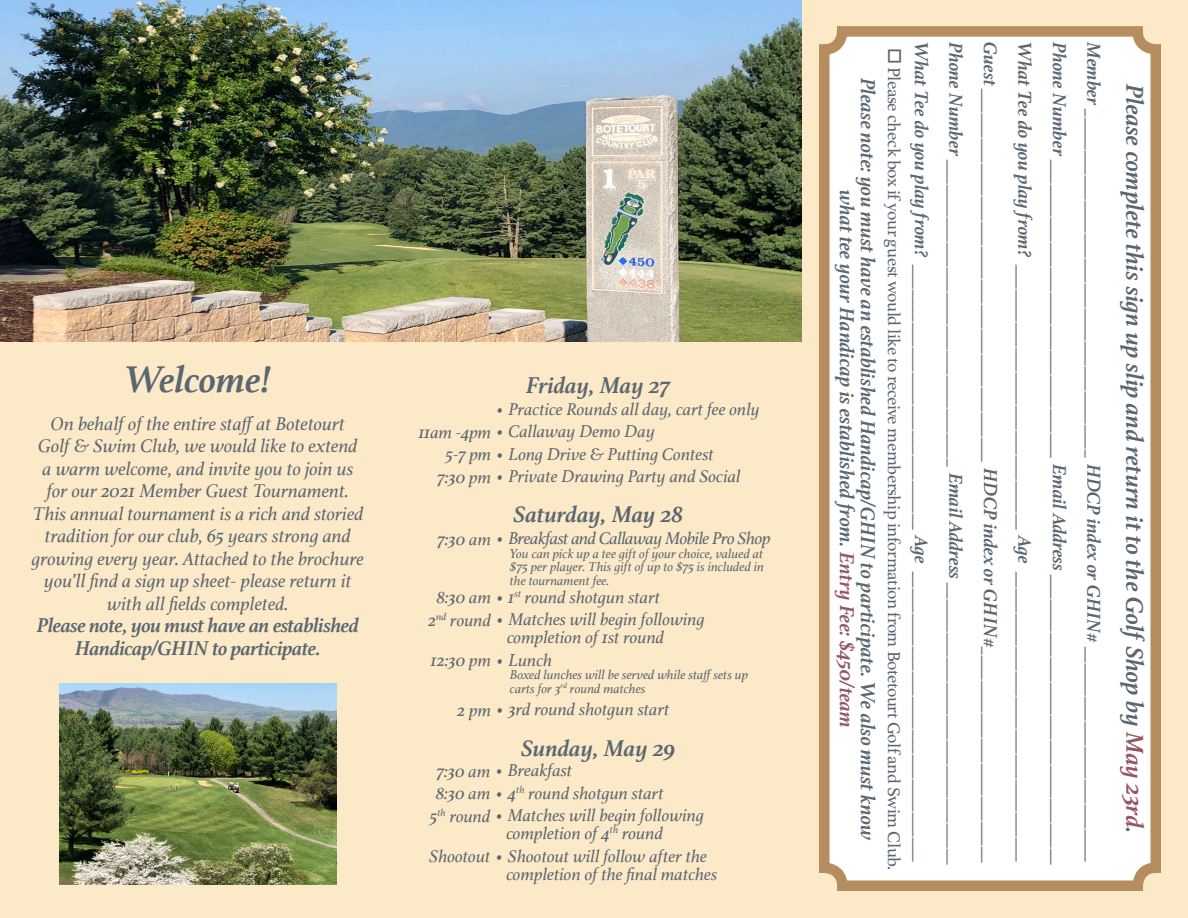
<style>
.page{position:relative;width:1188px;height:918px;background:#fff}
.page>*{position:absolute;margin:0;border:0;box-sizing:border-box;transform-origin:0 0}
.t1{font:italic 700 39px "Athelas";letter-spacing:-.005em;color:#5a6670}
.t2{font:italic 700 25.5px "Athelas";color:#5a6670}
.t3{font:italic 700 24px "Athelas";color:#5a6670}
.t4{font:italic 700 22.5px/34.5px "Athelas";color:#5a6670}
.t5{font:italic 700 21px/22.5px "Athelas";letter-spacing:-.01em;color:#5a6670;text-align:center}
.t6{font:italic 19.5px/22.5px "Athelas";color:#5a6670;text-align:center}
.t7{font:italic 18px/18px "Athelas";color:#5a6670}
.t8{font:18px "Athelas";letter-spacing:-.02em;color:#5a6670}
.t9{font:italic 18px "Athelas";letter-spacing:-.03em;color:#5a6670}
.t10{font:italic 13.5px/13.5px "Athelas";color:#5a6670;text-align:justify}
.s1{color:#945565}
.s2{font-size:19.5px}
</style>
<div class="page">
<div style="left:796px;top:0;width:392px;height:918px;background:#fce9c8"></div>
<img style="left:0;top:0;width:801px;height:342px">
<div style="left:0;top:342px;width:808px;height:562px;background:#fce9c8"></div>
<div style="left:0;top:891px;width:1188px;height:27px;background:#fce9c8"></div>
<img style="left:60px;top:683px;width:276px;height:202px">
<div style="left:824px;top:31px;width:332px;height:855px;background:#fff;border-radius:18px"></div>
<div style="left:819px;top:26px;width:342px;height:865px;border:10px solid #b68d5f;border-radius:18px"></div>
<p class="t1" style="left:125px;top:348px;width:147px">Welcome!</p>
<p class="t6" style="left:32px;top:412px;width:334px">On behalf of the entire staff at Botetourt<br>Golf &amp; Swim Club, we would like to extend a warm welcome, and invite you to join us for our 2021 Member Guest Tournament.<br>This annual tournament is a rich and storied tradition for our club, 65 years strong and growing every year. Attached to the brochure you’ll find a sign up sheet- please return it with all fields completed.</p>
<p class="t5" style="left:37px;top:614px;width:324px">Please note, you must have an established<br>Handicap/GHIN to participate.</p>
<p class="t3" style="left:526px;top:366px;width:146px">Friday, May 27</p>
<p class="t7" style="left:496px;top:400px;width:266px">• Practice Rounds all day, cart fee only</p>
<p class="t7" style="left:419px;top:422px;width:238px">11am -4pm • Callaway Demo Day</p>
<p class="t7" style="left:446px;top:445px;width:269px">5-7 pm • Long Drive &amp; Putting Contest</p>
<p class="t7" style="left:437px;top:467px;width:305px">7:30 pm • Private Drawing Party and Social</p>
<p class="t3" style="left:513px;top:495px;width:172px">Saturday, May 28</p>
<p class="t9" style="left:438px;top:524px;width:334px">7:30 am • Breakfast and Callaway Mobile Pro Shop</p>
<p class="t10" style="left:510px;top:546px;width:256px">You can pick up a tee gift of your choice, valued at $75 per player. This gift of up to $75 is included in the tournament fee.</p>
<p class="t7" style="left:437px;top:588px;width:225px">8:30 am • 1<sup>st</sup> round shotgun start</p>
<p class="t7" style="left:428px;top:610px;width:278px">2<sup>nd</sup> round • Matches will begin following</p>
<p class="t7" style="left:507px;top:628px;width:159px">completion of 1st round</p>
<p class="t7" style="left:431px;top:651px;width:123px">12:30 pm • Lunch</p>
<p class="t10" style="left:510px;top:668px;width:240px">Boxed lunches will be served while staff sets up carts for 3<sup>rd</sup> round matches</p>
<p class="t7" style="left:457px;top:700px;width:214px">2 pm • 3rd round shotgun start</p>
<p class="t3" style="left:521px;top:729px;width:156px">Sunday, May 29</p>
<p class="t7" style="left:437px;top:761px;width:137px">7:30 am • Breakfast</p>
<p class="t7" style="left:436px;top:783px;width:229px">8:30 am • 4<sup>th</sup> round shotgun start</p>
<p class="t7" style="left:506px;top:806px;width:199px;text-indent:-76px">5<sup>th</sup> round • Matches will begin following completion of 4<sup>th</sup> round</p>
<p class="t7" style="left:506px;top:846px;width:212px;text-indent:-77px">Shootout • Shootout will follow after the completion of the final matches</p>
<p class="t8" style="left:908px;top:48px;width:824px;rotate:90deg">□ Please check box if your guest would like to receive membership information from Botetourt Golf and Swim Club.</p>
<p class="t5" style="left:880px;top:78px;width:764px;rotate:90deg">Please note: you must have an established Handicap/GHIN to participate. We also must know</p>
<p class="t5" style="left:859px;top:190px;width:540px;rotate:90deg">what tee your Handicap is established from. <span class="s1">Entry Fee: $450/team</span></p>
<p class="t4" style="left:975px;top:42px;width:827px;rotate:90deg"><span class="s2">Phone Number</span> _____________________________________ <span class="s2">Email Address</span> __________________________________<br><span class="s2">What Tee do you play from?</span> ________________________________ <span class="s2">Age</span> ___________________________________</p>
<p class="t4" style="left:1009px;top:42px;width:825px;rotate:90deg"><span class="s2">Guest</span> _____________________________________________ <span class="s2">HDCP index or GHIN#</span>__________________________</p>
<p class="t4" style="left:1044px;top:42px;width:825px;rotate:90deg"><span class="s2">What Tee do you play from?</span> ________________________________ <span class="s2">Age</span> ___________________________________</p>
<p class="t4" style="left:1078px;top:42px;width:827px;rotate:90deg"><span class="s2">Phone Number</span> ____________________________________ <span class="s2">Email Address</span> ___________________________________</p>
<p class="t4" style="left:1113px;top:42px;width:825px;rotate:90deg"><span class="s2">Member</span> __________________________________________ <span class="s2">HDCP index or GHIN#</span> __________________________</p>
<p class="t2" style="left:1155px;top:84px;width:751px;rotate:90deg">Please complete this sign up slip and return it to the GolfShop by <span class="s1">May 23rd</span>.</p>
</div>
